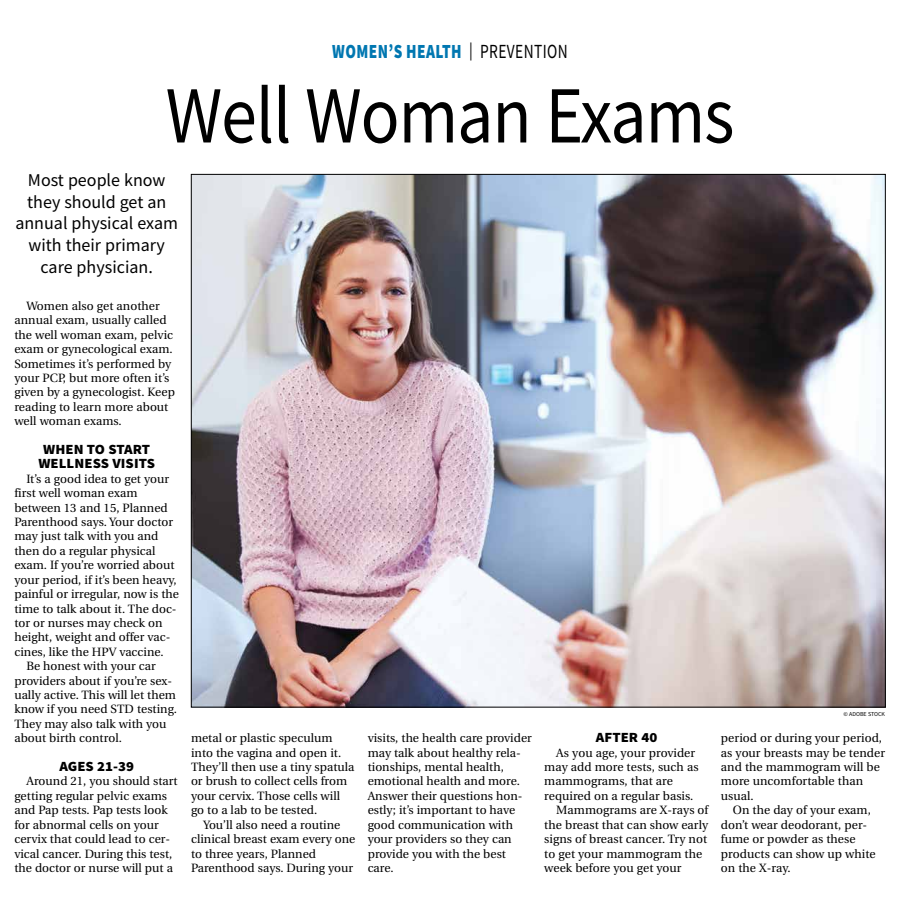
<style>
.page{position:relative;width:900px;height:908px;background:#fff}
.page>*{position:absolute;margin:0;border:0;box-sizing:border-box;transform-origin:0 0}
.t1{font:81px "Source Sans Pro";letter-spacing:-.015em;color:#000;scale:.89 1}
.t2{font:900 20px "Source Sans Pro";letter-spacing:.025em;color:#0077b1;scale:.77 1}
.t3{font:18px/21.6px "Source Sans Pro";color:#000;text-align:center}
.t4{font:900 14px/14.4px "Source Sans Pro";letter-spacing:.005em;color:#000;text-align:center;scale:1.05 1}
.t5{font:12px/14.4px "Utopia";color:#000}
.t6{font:6px "Source Sans Pro";color:#000}
.s1{font-weight:400;font-size:18px;color:#000}
.s2{font-weight:400;color:#000}
</style>
<div class="page">
<img style="left:193px;top:176px;width:691px;height:529px">
<h2 class="t2" style="left:332px;top:38px;width:307px">WOMEN’S HEALTH <span class="s1">|</span> <span class="s2">PREVENTION</span></h2>
<h1 class="t1" style="left:166px;top:64px;width:641px">Well Woman Exams</h1>
<h3 class="t3" style="left:15px;top:169px;width:164px">Most people know they should get an annual physical exam with their primary care physician.</h3>
<p class="t5" style="left:14px;top:299px;width:162px;text-indent:12px">Women also get another annual exam, usually called the well woman exam, pelvic exam or gynecological exam.<br>Sometimes it’s performed by your PCP, but more often it’s given by a gynecologist. Keep reading to learn more about well woman exams.</p>
<p class="t4" style="left:38px;top:442px;width:113px">WHEN TO START<br>WELLNESS VISITS</p>
<p class="t5" style="left:26px;top:471px;width:144px">It’s a good idea to get your</p>
<p class="t5" style="left:14px;top:486px;width:125px">first well woman exam</p>
<p class="t5" style="left:14px;top:500px;width:155px">between 13 and 15, Planned</p>
<p class="t5" style="left:14px;top:515px;width:160px">Parenthood says. Your doctor</p>
<p class="t5" style="left:14px;top:529px;width:146px">may just talk with you and</p>
<p class="t5" style="left:14px;top:543px;width:143px">then do a regular physical</p>
<p class="t5" style="left:14px;top:558px;width:162px">exam. If you’re worried about</p>
<p class="t5" style="left:14px;top:572px;width:164px">your period, if it’s been heavy,</p>
<p class="t5" style="left:14px;top:587px;width:166px">painful or irregular, now is the</p>
<p class="t5" style="left:14px;top:601px;width:164px">time to talk about it. The doc-</p>
<p class="t5" style="left:14px;top:615px;width:150px">tor or nurses may check on</p>
<p class="t5" style="left:14px;top:630px;width:157px">height, weight and offer vac-</p>
<p class="t5" style="left:14px;top:644px;width:151px">cines, like the HPV vaccine.</p>
<p class="t5" style="left:26px;top:659px;width:131px">Be honest with your car</p>
<p class="t5" style="left:14px;top:673px;width:159px">providers about if you’re sex-</p>
<p class="t5" style="left:14px;top:687px;width:163px">ually active. This will let them</p>
<p class="t5" style="left:14px;top:702px;width:164px">know if you need STD testing.</p>
<p class="t5" style="left:14px;top:716px;width:154px">They may also talk with you</p>
<p class="t5" style="left:14px;top:731px;width:109px">about birth control.</p>
<p class="t4" style="left:59px;top:758px;width:73px">AGES 21-39</p>
<p class="t5" style="left:14px;top:774px;width:165px;text-indent:12px">Around 21, you should start getting regular pelvic exams and Pap tests. Pap tests look for abnormal cells on your cervix that could lead to cer&shy;vical cancer. During this test, the doctor or nurse will put a</p>
<p class="t5" style="left:191px;top:731px;width:165px">metal or plastic speculum into the vagina and open it.<br>They’ll then use a tiny spatula or brush to collect cells from your cervix. Those cells will go to a lab to be tested.</p>
<p class="t5" style="left:191px;top:817px;width:166px;text-indent:12px">You’ll also need a routine clinical breast exam every one to three years, Planned<br>Parenthood says. During your</p>
<p class="t5" style="left:368px;top:731px;width:166px">visits, the health care provider may talk about healthy rela&shy;tionships, mental health, emotional health and more.<br>Answer their questions hon&shy;estly; it’s important to have good communication with your providers so they can provide you with the best care.</p>
<p class="t4" style="left:596px;top:730px;width:60px">AFTER 40</p>
<p class="t5" style="left:556px;top:745px;width:140px">As you age, your provider</p>
<p class="t5" style="left:544px;top:759px;width:156px">may add more tests, such as</p>
<p class="t5" style="left:544px;top:774px;width:130px">mammograms, that are</p>
<p class="t5" style="left:544px;top:788px;width:151px">required on a regular basis.</p>
<p class="t5" style="left:556px;top:803px;width:154px">Mammograms are X-rays of</p>
<p class="t5" style="left:544px;top:817px;width:165px">the breast that can show early</p>
<p class="t5" style="left:544px;top:831px;width:164px">signs of breast cancer. Try not</p>
<p class="t5" style="left:544px;top:846px;width:159px">to get your mammogram the</p>
<p class="t5" style="left:544px;top:860px;width:139px">week before you get your</p>
<p class="t6" style="left:844px;top:710px;width:43px">© ADOBE STOCK</p>
<p class="t5" style="left:721px;top:731px;width:166px">period or during your period, as your breasts may be tender and the mammogram will be more uncomfortable than usual.</p>
<p class="t5" style="left:721px;top:803px;width:156px;text-indent:12px">On the day of your exam, don’t wear deodorant, per&shy;fume or powder as these products can show up white on the X-ray.</p>
</div>
